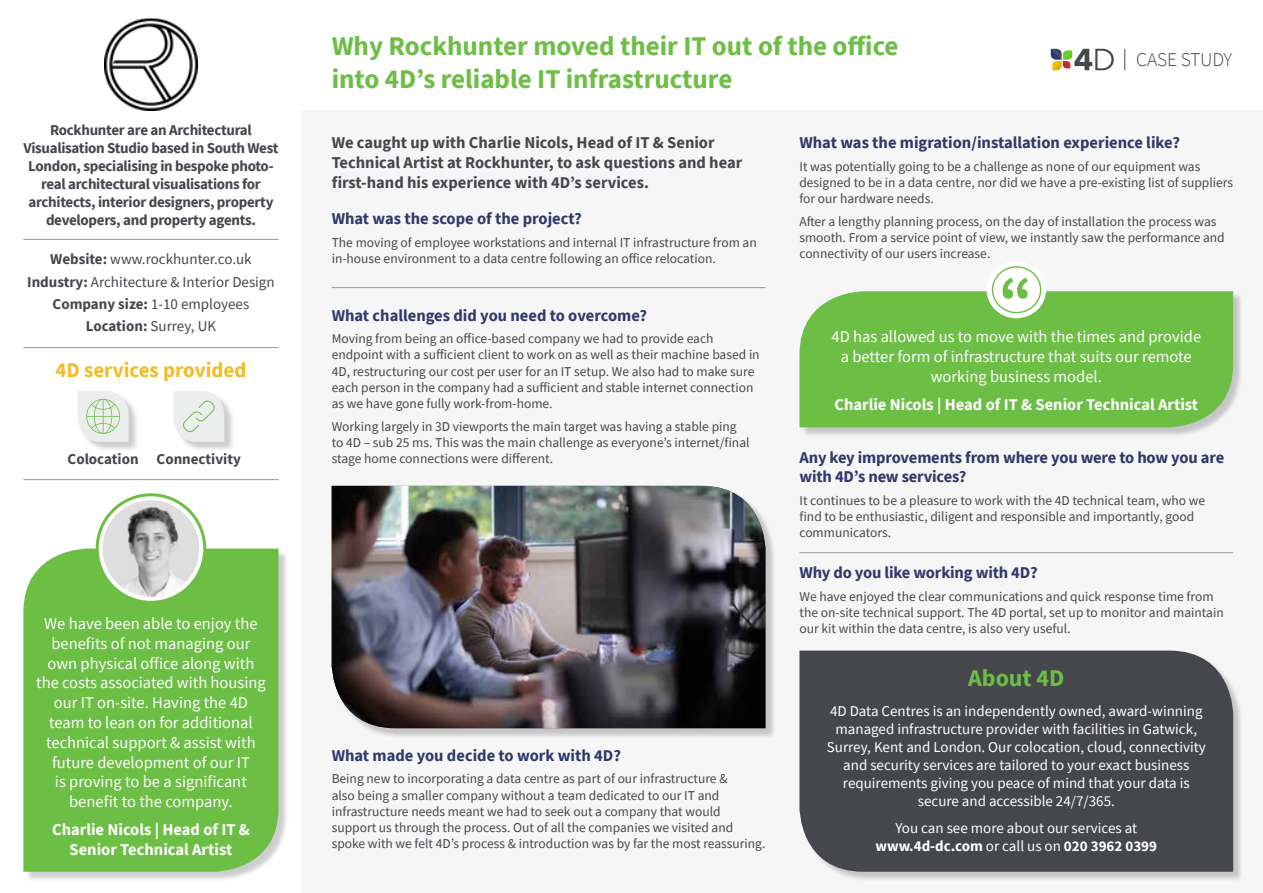
<style>
.page{position:relative;width:1263px;height:893px;background:#fff}
.page>*{position:absolute;margin:0;border:0;box-sizing:border-box;transform-origin:0 0}
.t1{font:700 61.5px "Source Sans Pro";color:#6cbe45}
.t2{font:700 27px/32.4px "Source Sans Pro";color:#6cbe45}
.t3{font:700 24px "Source Sans Pro";color:#6cbe45}
.t4{font:700 21px "Source Sans Pro";color:#f0bd29}
.t5{font:300 19.5px "Source Sans Pro";letter-spacing:-.01em;color:#45474d}
.t6{font:16.5px/19.8px "Source Sans Pro";color:#fff;text-align:center}
.t7{font:700 16.5px/19.8px "Source Sans Pro";letter-spacing:-.01em;color:#2f396a}
.t8{font:700 16.5px/19.8px "Source Sans Pro";color:#45474d}
.t9{font:700 16.5px/19.8px "Source Sans Pro";color:#fff;text-align:center}
.t10{font:15px/18px "Source Sans Pro";color:#fff;text-align:center}
.t11{font:700 15px/18px "Source Sans Pro";letter-spacing:-.02em;color:#45474d;text-align:center}
.t12{font:15px/22.2px "Source Sans Pro";color:#45474d;text-align:center}
.t13{font:700 15px "Source Sans Pro";color:#45474d}
.t14{font:13.5px/16.2px "Source Sans Pro";color:#45474d}
.s1{font-weight:700}
</style>
<div class="page">
<div style="left:302px;top:111px;width:961px;height:782px;background:#f6f6f6"></div>
<img style="left:105px;top:18px;width:92px;height:93px">
<hr style="left:23px;top:239px;width:256px;height:1px;background:#a2a3a6">
<hr style="left:332px;top:287px;width:433px;height:1px;background:#a2a3a6">
<hr style="left:799px;top:552px;width:434px;height:1px;background:#a2a3a6">
<hr style="left:23px;top:347px;width:256px;height:1px;background:#a2a3a6">
<hr style="left:23px;top:479px;width:256px;height:1px;background:#a2a3a6">
<div style="left:801px;top:293px;width:442px;height:145px;background:#000;opacity:.2"></div>
<div style="left:799px;top:291px;width:434px;height:136px;background:#6cbe45"></div>
<div style="left:986px;top:261px;width:60px;height:57px;background:#fff;border-radius:50%"></div>
<div style="left:992px;top:266px;width:49px;height:47px;border:1px solid #6cbe45;border-radius:50%"></div>
<div style="left:801px;top:652px;width:442px;height:230px;background:#000;opacity:.2"></div>
<div style="left:799px;top:651px;width:434px;height:221px;background:#45474d"></div>
<div style="left:25px;top:550px;width:264px;height:332px;background:#000;opacity:.2"></div>
<div style="left:23px;top:549px;width:256px;height:323px;background:#6cbe45"></div>
<svg style="left:97px;top:495px;width:108px;height:107px"></svg>
<div style="left:96px;top:493px;width:110px;height:111px;border:3px solid #6cbe45;border-radius:50%"></div>
<img style="left:101px;top:499px;width:100px;height:99px;border-radius:50px">
<div style="left:100px;top:497px;width:102px;height:103px;border:3px solid #fff;border-radius:50%"></div>
<svg style="left:1050px;top:48px;width:64px;height:23px"></svg>
<svg style="left:1124px;top:49px;width:1px;height:21px"></svg>
<div style="left:333px;top:487px;width:443px;height:252px;background:#000;opacity:.2"></div>
<img style="left:332px;top:486px;width:433px;height:242px">
<div style="left:79px;top:392px;width:60px;height:61px;background:#000;opacity:.2"></div>
<svg style="left:78px;top:391px;width:51px;height:51px;background:#e1e9df"></svg>
<div style="left:175px;top:392px;width:60px;height:61px;background:#000;opacity:.2"></div>
<svg style="left:173px;top:391px;width:51px;height:51px;background:#e8ece7"></svg>
<p class="t11" style="left:23px;top:121px;width:257px">Rockhunter are an Architectural Visualisation Studio based in South West London, specialising in bespoke photo&shy;real architectural visualisations for architects, interior designers, property developers, and property agents.</p>
<p class="t12" style="left:27px;top:248px;width:249px"><span class="s1">Website:</span> www.rockhunter.co.uk<br><span class="s1">Industry:</span> Architecture &amp; Interior Design<br><span class="s1">Company size:</span> 1-10 employees<br><span class="s1">Location:</span> Surrey, UK</p>
<h3 class="t4" style="left:55px;top:356px;width:193px">4D services provided</h3>
<p class="t13" style="left:68px;top:449px;width:175px">Colocation Connectivity</p>
<p class="t6" style="left:36px;top:613px;width:231px">We have been able to enjoy the benefits of not managing our own physical office along with the costs associated with housing our IT on-site. Having the 4D team to lean on for additional technical support &amp; assist with future development of our IT<br>is proving to be a significant benefit to the company.</p>
<p class="t9" style="left:52px;top:820px;width:199px">Charlie Nicols | Head of IT &amp;<br>Senior Technical Artist</p>
<h2 class="t2" style="left:332px;top:30px;width:568px">Why Rockhunter moved their IT out of the office into 4D’s reliable IT infrastructure</h2>
<h3 class="t5" style="left:1136px;top:47px;width:98px">CASE STUDY</h3>
<p class="t8" style="left:332px;top:133px;width:412px">We caught up with Charlie Nicols, Head of IT &amp; Senior<br>Technical Artist at Rockhunter, to ask questions and hear first-hand his experience with 4D’s services.</p>
<p class="t7" style="left:332px;top:208px;width:252px">What was the scope of the project?</p>
<p class="t14" style="left:332px;top:234px;width:427px">The moving of employee workstations and internal IT infrastructure from an in-house environment to a data centre following an office relocation.</p>
<p class="t7" style="left:332px;top:305px;width:317px">What challenges did you need to overcome?</p>
<p class="t14" style="left:332px;top:331px;width:429px">Moving from being an office-based company we had to provide each endpoint with a sufficient client to work on as well as their machine based in 4D, restructuring our cost per user for an IT setup. We also had to make sure each person in the company had a sufficient and stable internet connection as we have gone fully work-from-home.</p>
<p class="t14" style="left:332px;top:418px;width:419px">Working largely in 3D viewports the main target was having a stable ping to 4D – sub 25 ms. This was the main challenge as everyone’s internet/final stage home connections were different.</p>
<p class="t7" style="left:332px;top:745px;width:291px">What made you decide to work with 4D?</p>
<p class="t14" style="left:332px;top:771px;width:435px">Being new to incorporating a data centre as part of our infrastructure &amp;<br>also being a smaller company without a team dedicated to our IT and infrastructure needs meant we had to seek out a company that would support us through the process. Out of all the companies we visited and spoke with we felt 4D’s process &amp; introduction was by far the most reassuring.</p>
<p class="t7" style="left:799px;top:133px;width:382px">What was the migration/installation experience like?</p>
<p class="t14" style="left:799px;top:158px;width:435px">It was potentially going to be a challenge as none of our equipment was designed to be in a data centre, nor did we have a pre-existing list of suppliers for our hardware needs.</p>
<p class="t14" style="left:799px;top:213px;width:427px">After a lengthy planning process, on the day of installation the process was smooth. From a service point of view, we instantly saw the performance and connectivity of our users increase.</p>
<h1 class="t1" style="left:999px;top:257px;width:34px">“</h1>
<p class="t6" style="left:831px;top:326px;width:371px">4D has allowed us to move with the times and provide a better form of infrastructure that suits our remote working business model.</p>
<p class="t9" style="left:834px;top:394px;width:365px">Charlie Nicols | Head of IT &amp; Senior Technical Artist</p>
<p class="t7" style="left:799px;top:447px;width:426px">Any key improvements from where you were to how you are with 4D’s new services?</p>
<p class="t14" style="left:799px;top:492px;width:407px">It continues to be a pleasure to work with the 4D technical team, who we find to be enthusiastic, diligent and responsible and importantly, good communicators.</p>
<p class="t7" style="left:799px;top:562px;width:240px">Why do you like working with 4D?</p>
<p class="t14" style="left:799px;top:588px;width:426px">We have enjoyed the clear communications and quick response time from the on-site technical support. The 4D portal, set up to monitor and maintain our kit within the data centre, is also very useful.</p>
<h3 class="t3" style="left:968px;top:661px;width:98px">About 4D</h3>
<p class="t10" style="left:827px;top:702px;width:380px">4D Data Centres is an independently owned, award-winning managed infrastructure provider with facilities in Gatwick, Surrey, Kent and London. Our colocation, cloud, connectivity and security services are tailored to your exact business requirements giving you peace of mind that your data is secure and accessible 24/7/365.</p>
<p class="t10" style="left:875px;top:819px;width:283px">You can see more about our services at <span class="s1">www.4d-dc.com</span> or call us on <span class="s1">020 3962 0399</span></p>
</div>
